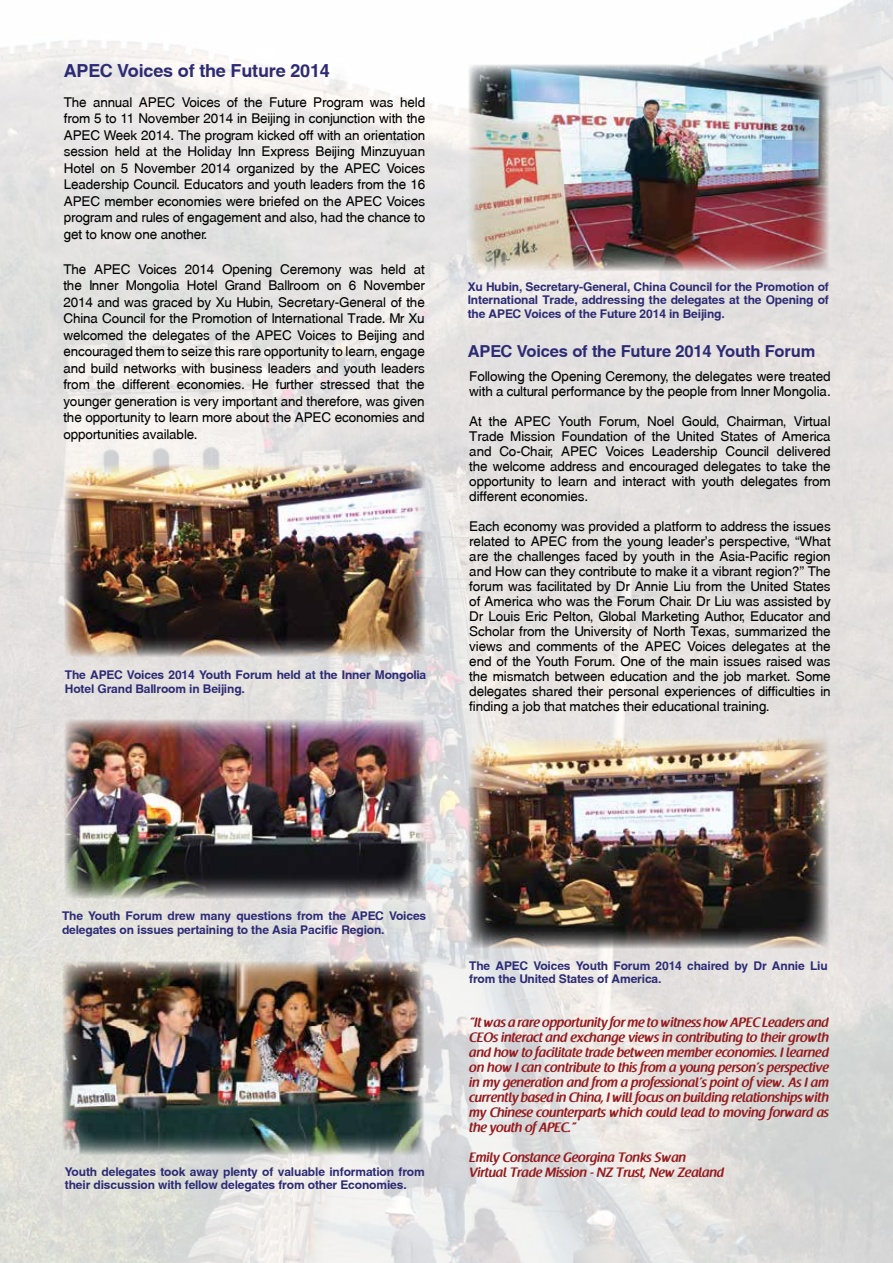
<style>
.page{position:relative;width:893px;height:1263px;background:#fff}
.page>*{position:absolute;margin:0;border:0;box-sizing:border-box;transform-origin:0 0}
.t1{font:700 18px "Swansea";letter-spacing:-.01em;color:#2d2b74}
.t2{font:700 16.5px "Swansea";letter-spacing:-.01em;color:#2d2b74}
.t3{font:13.5px/16.5px "Swansea";letter-spacing:-.01em;color:#000;text-align:justify}
.t4{font:600 13.5px/15px "Raspoutine";letter-spacing:-.01em;color:#961b1e;text-align:justify}
.t5{font:700 12px/13.5px "Swansea";letter-spacing:-.01em;color:#2d2b74}
</style>
<div class="page">
<img style="left:0;top:0;width:893px;height:1263px">
<img style="left:64px;top:463px;width:361px;height:195px">
<img style="left:468px;top:64px;width:361px;height:208px">
<img style="left:64px;top:719px;width:362px;height:180px">
<img style="left:468px;top:737px;width:361px;height:212px">
<img style="left:62px;top:961px;width:363px;height:194px">
<h1 class="t1" style="left:64px;top:60px;width:268px">APEC Voices of the Future 2014</h1>
<p class="t3" style="left:64px;top:94px;width:363px">The annual APEC Voices of the Future Program was held from 5 to 11 November 2014 in Beijing in conjunction with the APEC Week 2014. The program kicked off with an orientation session held at the Holiday Inn Express Beijing Minzuyuan Hotel on 5 November 2014 organized by the APEC Voices Leadership Council. Educators and youth leaders from the 16<br>APEC member economies were briefed on the APEC Voices program and rules of engagement and also, had the chance to get to know one another.</p>
<p class="t3" style="left:63px;top:260px;width:363px">The APEC Voices 2014 Opening Ceremony was held at the Inner Mongolia Hotel Grand Ballroom on 6 November 2014 and was graced by Xu Hubin, Secretary-General of the China Council for the Promotion of International Trade. Mr Xu welcomed the delegates of the APEC Voices to Beijing and encouraged them to seize this rare opportunity to learn, engage and build networks with business leaders and youth leaders from the different economies. He further stressed that the younger generation is very important and therefore, was given the opportunity to learn more about the APEC economies and opportunities available.</p>
<p class="t5" style="left:65px;top:668px;width:363px">The APEC Voices 2014 Youth Forum held at the Inner Mongolia<br>Hotel Grand Ballroom in Beijing.</p>
<p class="t5" style="left:468px;top:280px;width:363px;text-align:justify">Xu Hubin, Secretary-General, China Council for the Promotion of International Trade, addressing the delegates at the Opening of the APEC Voices of the Future 2014 in Beijing.</p>
<p class="t2" style="left:468px;top:341px;width:349px">APEC Voices of the Future 2014 Youth Forum</p>
<p class="t3" style="left:469px;top:369px;width:363px;line-height:15px">Following the Opening Ceremony, the delegates were treated with a cultural performance by the people from Inner Mongolia.</p>
<p class="t3" style="left:469px;top:414px;width:363px;line-height:15px">At the APEC Youth Forum, Noel Gould, Chairman, Virtual Trade Mission Foundation of the United States of America and Co-Chair, APEC Voices Leadership Council delivered the welcome address and encouraged delegates to take the opportunity to learn and interact with youth delegates from different economies.</p>
<p class="t3" style="left:469px;top:519px;width:363px;line-height:15px">Each economy was provided a platform to address the issues related to APEC from the young leader’s perspective, “What are the challenges faced by youth in the Asia-Pacific region and How can they contribute to make it a vibrant region?” The forum was facilitated by Dr Annie Liu from the United States of America who was the Forum Chair. Dr Liu was assisted by Dr Louis Eric Pelton, Global Marketing Author, Educator and Scholar from the University of North Texas, summarized the views and comments of the APEC Voices delegates at the end of the Youth Forum. One of the main issues raised was the mismatch between education and the job market. Some delegates shared their personal experiences of difficulties in finding a job that matches their educational training.</p>
<p class="t5" style="left:62px;top:909px;width:366px">The Youth Forum drew many questions from the APEC Voices delegates on issues pertaining to the Asia Pacific Region.</p>
<p class="t5" style="left:65px;top:1165px;width:361px">Youth delegates took away plenty of valuable information from their discussion with fellow delegates from other Economies.</p>
<p class="t5" style="left:469px;top:959px;width:360px">The APEC Voices Youth Forum 2014 chaired by Dr Annie Liu from the United States of America.</p>
<p class="t4" style="left:469px;top:1015px;width:361px">“It was a rare opportunity for me to witness how APEC Leaders and CEOs interact and exchange views in contributing to their growth and how to facilitate trade between member economies. I learned on how I can contribute to this from a young person’s perspective in my generation and from a professional’s point of view. As I am currently based in China, I will focus on building relationships with my Chinese counterparts which could lead to moving forward as the youth of APEC.”</p>
<p class="t4" style="left:469px;top:1150px;width:256px">Emily Constance Georgina Tonks Swan<br>Virtual Trade Mission - NZ Trust, New Zealand</p>
</div>
